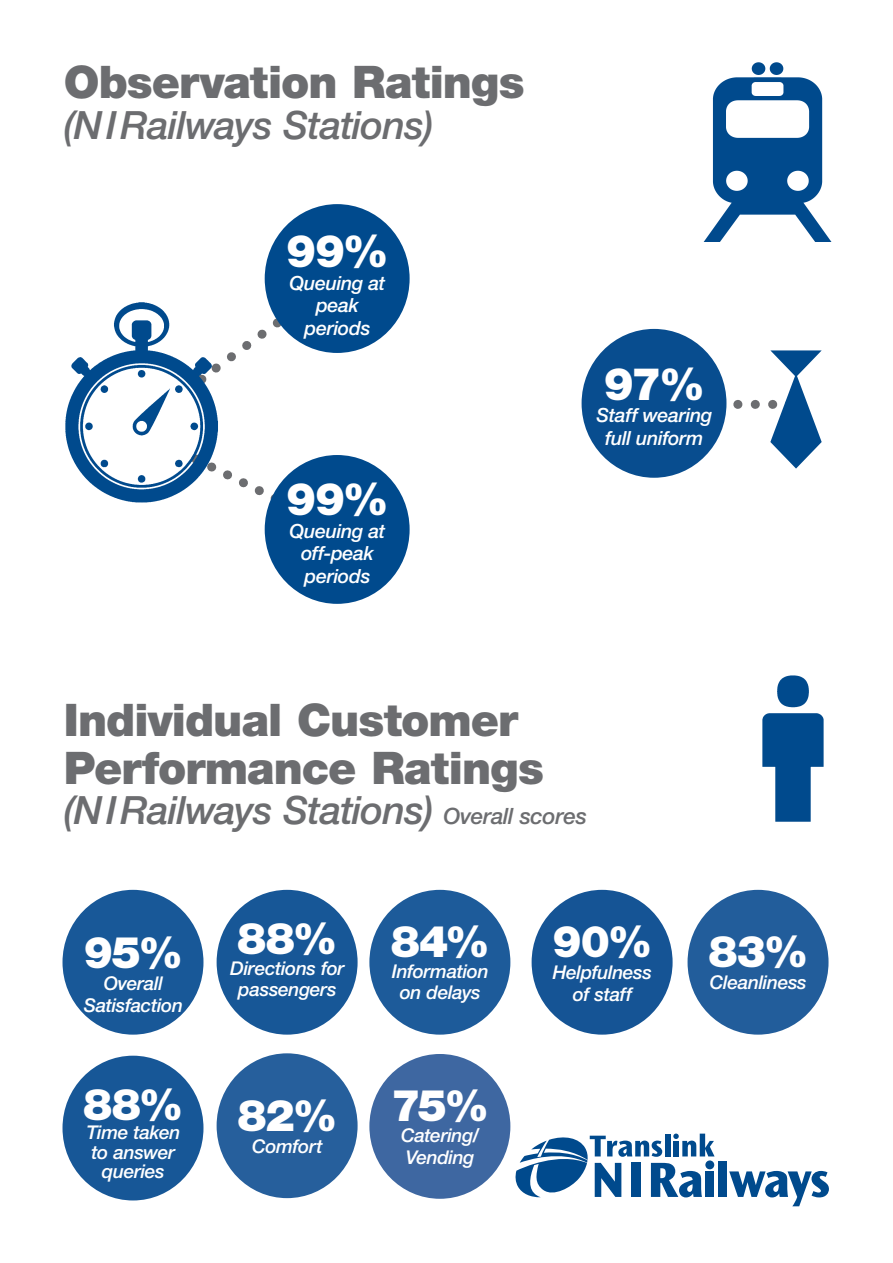
<style>
.page{position:relative;width:893px;height:1263px;background:#fff}
.page>*{position:absolute;margin:0;border:0;box-sizing:border-box;transform-origin:0 0}
.t1{font:900 45px/48px "Helvetica Neue LT";letter-spacing:-.02em;color:#6c6d70}
.t2{font:900 45px "Helvetica Neue LT";color:#fff}
.t3{font:900 43.8px "Helvetica Neue LT";letter-spacing:-.02em;color:#fff}
.t4{font:italic 500 39px "Helvetica Neue LT";letter-spacing:-.025em;color:#6c6d70}
.t5{font:italic 500 19.5px/22.5px "Helvetica Neue LT";letter-spacing:-.015em;color:#fff;text-align:center}
.t6{font:italic 500 18.9px/19.5px "Helvetica Neue LT";letter-spacing:-.02em;color:#fff}
.s1{font-size:22.5px}
</style>
<div class="page">
<svg style="left:227px;top:273px;width:102px;height:89px"></svg>
<svg style="left:223px;top:455px;width:106px;height:80px"></svg>
<img style="left:65px;top:302px;width:156px;height:201px">
<div style="left:265px;top:204px;width:145px;height:149px;background:#004a8d;border-radius:50%"></div>
<div style="left:582px;top:329px;width:144px;height:149px;background:#084d8f;border-radius:50%"></div>
<div style="left:265px;top:455px;width:145px;height:149px;background:#004a8d;border-radius:50%"></div>
<div style="left:217px;top:890px;width:141px;height:145px;background:#175797;border-radius:50%"></div>
<div style="left:532px;top:890px;width:141px;height:145px;background:#155495;border-radius:50%"></div>
<div style="left:217px;top:1053px;width:141px;height:145px;background:#265f9c;border-radius:50%"></div>
<div style="left:63px;top:1056px;width:140px;height:144px;background:#175797;border-radius:50%"></div>
<div style="left:369px;top:890px;width:141px;height:145px;background:#1d5b9a;border-radius:50%"></div>
<div style="left:369px;top:1054px;width:141px;height:145px;background:#3e67a1;border-radius:50%"></div>
<div style="left:687px;top:890px;width:141px;height:145px;background:#225d9b;border-radius:50%"></div>
<img style="left:762px;top:675px;width:62px;height:147px">
<svg style="left:720px;top:350px;width:102px;height:119px"></svg>
<img style="left:704px;top:62px;width:127px;height:179px">
<div style="left:718px;top:1161px;width:9px;height:36px;background:#004a8d"></div>
<svg style="left:729px;top:1171px;width:100px;height:35px"></svg>
<svg style="left:515px;top:1133px;width:200px;height:64px"></svg>
<div style="left:63px;top:890px;width:140px;height:145px;background:#185898;border-radius:50%"></div>
<p class="t1" style="left:64px;top:58px;width:462px">Observation Ratings</p>
<p class="t4" style="left:64px;top:102px;width:371px">(NIRailways Stations)</p>
<p class="t2" style="left:286px;top:224px;width:104px">99%</p>
<p class="t5" style="left:290px;top:271px;width:97px">Queuing at peak periods</p>
<p class="t2" style="left:286px;top:472px;width:104px">99%</p>
<p class="t5" style="left:290px;top:519px;width:97px">Queuing at off-peak periods</p>
<p class="t2" style="left:604px;top:357px;width:102px">97%</p>
<p class="t5" style="left:605px;top:426px;width:100px">full uniform</p>
<p class="t5" style="left:596px;top:404px;width:117px">Staff wearing</p>
<p class="t1" style="left:64px;top:695px;width:482px">Individual Customer<br>Performance Ratings</p>
<p class="t4" style="left:64px;top:787px;width:525px">(NIRailways Stations) <span class="s1">Overall scores</span></p>
<p class="t3" style="left:84px;top:926px;width:101px">95%</p>
<p class="t6" style="left:104px;top:973px;width:61px">Overall</p>
<p class="t6" style="left:84px;top:995px;width:101px">Satisfaction</p>
<p class="t3" style="left:83px;top:1078px;width:102px">88%</p>
<p class="t6" style="left:86px;top:1123px;width:95px">Time taken to answer</p>
<p class="t6" style="left:102px;top:1162px;width:64px">queries</p>
<p class="t3" style="left:237px;top:913px;width:102px">88%</p>
<p class="t6" style="left:238px;top:980px;width:100px">passengers</p>
<p class="t6" style="left:230px;top:959px;width:116px">Directions for</p>
<p class="t3" style="left:237px;top:1089px;width:102px">82%</p>
<p class="t6" style="left:252px;top:1136px;width:72px">Comfort</p>
<p class="t3" style="left:391px;top:915px;width:100px">84%</p>
<p class="t6" style="left:392px;top:962px;width:98px">Information</p>
<p class="t6" style="left:400px;top:983px;width:83px">on delays</p>
<p class="t3" style="left:391px;top:1079px;width:99px">75%</p>
<p class="t6" style="left:401px;top:1126px;width:80px">Catering/</p>
<p class="t6" style="left:406px;top:1148px;width:70px">Vending</p>
<p class="t3" style="left:552px;top:916px;width:101px">90%</p>
<p class="t6" style="left:553px;top:963px;width:101px">Helpfulness</p>
<p class="t6" style="left:573px;top:984px;width:61px">of staff</p>
<p class="t3" style="left:708px;top:925px;width:102px">83%</p>
<p class="t6" style="left:710px;top:972px;width:98px">Cleanliness</p>
</div>
